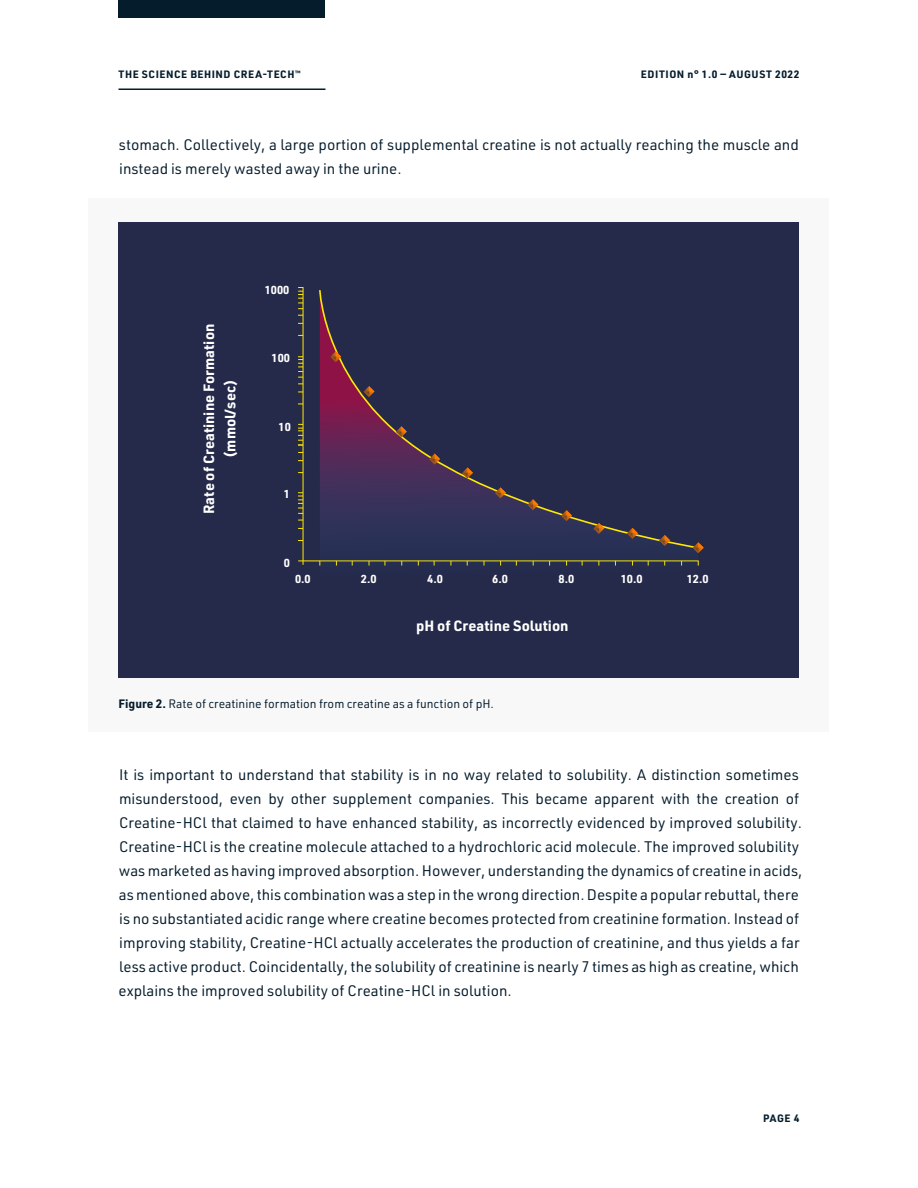
<style>
.page{position:relative;width:918px;height:1188px;background:#fff}
.page>*{position:absolute;margin:0;border:0;box-sizing:border-box;transform-origin:0 0}
.t1{font:15px/24px "URWDIN";color:#051c2c}
.t2{font:700 14.55px/21.1px "URWDIN";color:#fff;text-align:center}
.t3{font:12px "URWDIN";color:#051c2c}
.t4{font:700 11.4px "URWDIN";color:#fff}
.t5{font:700 10.5px "URWDIN";letter-spacing:.05em;color:#051c2c}
.s1{font-weight:700}
</style>
<div class="page">
<hr style="left:118px;top:88px;width:208px;height:2px;background:#051c2c">
<div style="left:118px;top:0;width:208px;height:18px;background:#051c2c"></div>
<div style="left:88px;top:198px;width:742px;height:534px;background:#f8f8f9"></div>
<div style="left:118px;top:222px;width:682px;height:456px;background:#25294a"></div>
<svg style="left:298px;top:287px;width:406px;height:279px"></svg>
<p class="t5" style="left:118px;top:67px;width:183px">THE SCIENCE BEHIND CREA-TECH<sup>™</sup></p>
<p class="t5" style="left:641px;top:67px;width:160px">EDITION n° 1.0 — AUGUST 2022</p>
<p class="t1" style="left:119px;top:132px;width:681px">stomach. Collectively, a large portion of supplemental creatine is not actually reaching the muscle and instead is merely wasted away in the urine.</p>
<p class="t2" style="left:198px;top:514px;width:192px;rotate:-90deg">Rate of Creatinine Formation (mmol/sec)</p>
<p class="t4" style="left:265px;top:283px;width:26px">1000</p>
<p class="t4" style="left:272px;top:351px;width:20px">100</p>
<p class="t4" style="left:279px;top:419px;width:14px">10</p>
<p class="t4" style="left:284px;top:486px;width:8px">1</p>
<p class="t4" style="left:284px;top:556px;width:8px">0</p>
<p class="t4" style="left:295px;top:571px;width:17px">0.0</p>
<p class="t4" style="left:361px;top:571px;width:17px">2.0</p>
<p class="t4" style="left:427px;top:571px;width:17px">4.0</p>
<p class="t4" style="left:492px;top:571px;width:17px">6.0</p>
<p class="t4" style="left:559px;top:571px;width:17px">8.0</p>
<p class="t4" style="left:621px;top:571px;width:23px">10.0</p>
<p class="t4" style="left:687px;top:571px;width:23px">12.0</p>
<p class="t2" style="left:416px;top:615px;width:154px">pH of Creatine Solution</p>
<p class="t3" style="left:118px;top:696px;width:377px"><span class="s1">Figure 2.</span> Rate of creatinine formation from creatine as a function of pH.</p>
<p class="t1" style="left:119px;top:762px;width:685px">It is important to understand that stability is in no way related to solubility. A distinction sometimes misunderstood, even by other supplement companies. This became apparent with the creation of Creatine-HCl that claimed to have enhanced stability, as incorrectly evidenced by improved solubility.<br>Creatine-HCl is the creatine molecule attached to a hydrochloric acid molecule. The improved solubility was marketed as having improved absorption. However, understanding the dynamics of creatine in acids, as mentioned above, this combination was a step in the wrong direction. Despite a popular rebuttal, there is no substantiated acidic range where creatine becomes protected from creatinine formation. Instead of improving stability, Creatine-HCl actually accelerates the production of creatinine, and thus yields a far less active product. Coincidentally, the solubility of creatinine is nearly 7 times as high as creatine, which explains the improved solubility of Creatine-HCl in solution.</p>
<p class="t5" style="left:763px;top:1111px;width:38px">PAGE 4</p>
</div>
